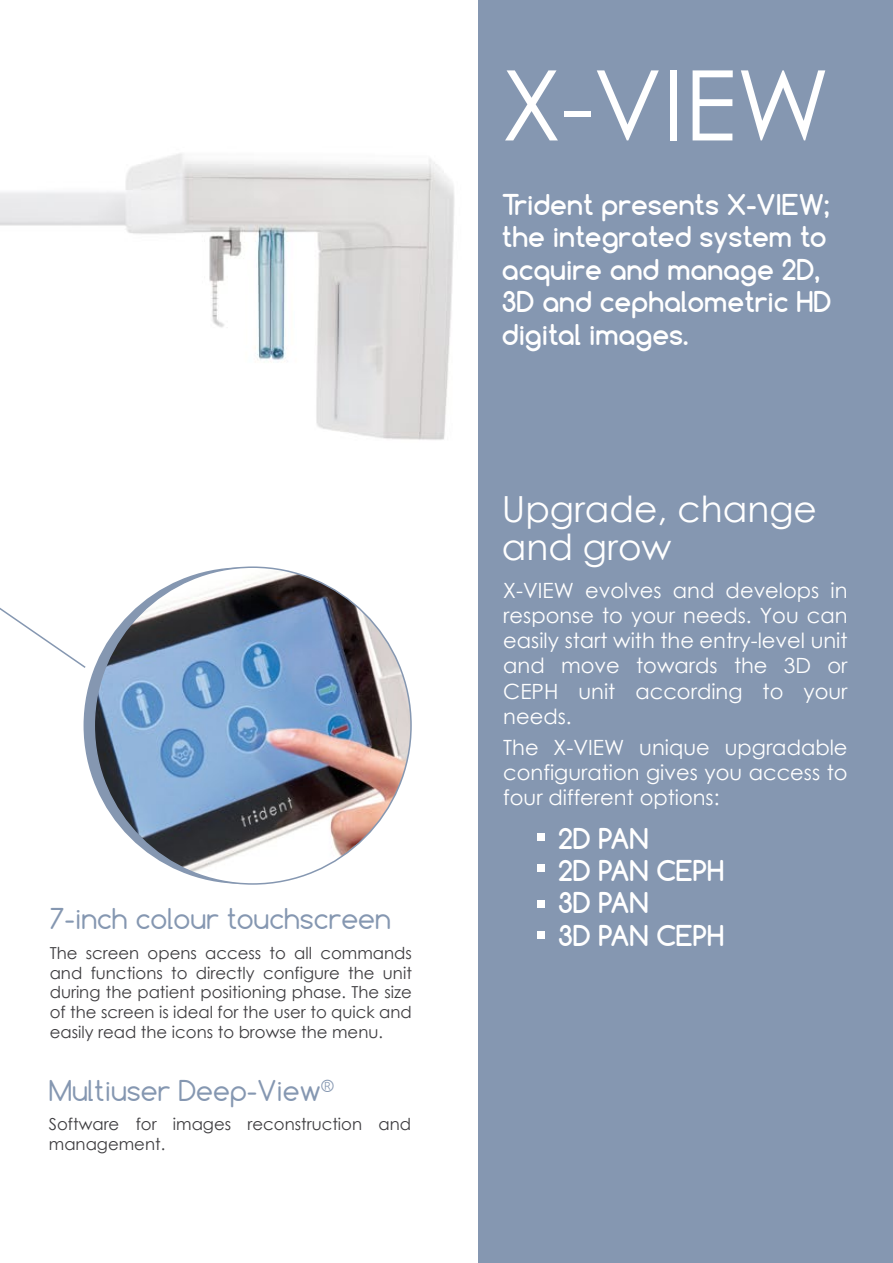
<style>
.page{position:relative;width:893px;height:1263px;background:#fff}
.page>*{position:absolute;margin:0;border:0;box-sizing:border-box;transform-origin:0 0}
.t1{font:97.5px "Century Gothic";color:#fff}
.t2{font:36px/37.5px "Century Gothic";color:#fff}
.t3{font:700 27px/32.4px "Comfortaa";color:#fff}
.t4{font:27px "Comfortaa";color:#8597b1}
.t5{font:21px/25.2px "Century Gothic";color:#fff;text-align:justify}
.t6{font:16.5px/19.8px "Century Gothic";color:#3e3d40;text-align:justify}
</style>
<div class="page">
<img style="left:0;top:153px;width:455px;height:732px">
<div style="left:84px;top:567px;width:316px;height:317px;background:#8597b1;border-radius:50%"></div>
<img style="left:94px;top:567px;width:317px;height:317px;border-radius:158px">
<svg style="left:0;top:539px;width:87px;height:130px"></svg>
<div style="left:478px;top:0;width:415px;height:1263px;background:#8597b1"></div>
<div style="left:537px;top:833px;width:7px;height:8px;background:#fff"></div>
<div style="left:537px;top:864px;width:7px;height:8px;background:#fff"></div>
<div style="left:537px;top:900px;width:7px;height:7px;background:#fff"></div>
<div style="left:537px;top:931px;width:7px;height:8px;background:#fff"></div>
<h3 class="t4" style="left:50px;top:901px;width:343px">7-inch colour touchscreen</h3>
<p class="t6" style="left:50px;top:942px;width:364px">The screen opens access to all commands and functions to directly configure the unit during the patient positioning phase. The size of the screen is ideal for the user to quick and easily read the icons to browse the menu.</p>
<h3 class="t4" style="left:49px;top:1073px;width:287px">Multiuser Deep-View<sup>®</sup></h3>
<p class="t6" style="left:49px;top:1114px;width:364px">Software for images reconstruction and management.</p>
<h1 class="t1" style="left:502px;top:37px;width:330px">X-VIEW</h1>
<h3 class="t3" style="left:502px;top:188px;width:331px">Trident presents X-VIEW; the integrated system to acquire and manage 2D,<br>3D and cephalometric HD digital images.</h3>
<h2 class="t2" style="left:502px;top:490px;width:317px">Upgrade, change and grow</h2>
<p class="t5" style="left:503px;top:577px;width:346px">X-VIEW evolves and develops in response to your needs. You can easily start with the entry-level unit and move towards the 3D or CEPH unit according to your needs.</p>
<p class="t5" style="left:503px;top:734px;width:346px">The X-VIEW unique upgradable configuration gives you access to four different options:</p>
<h3 class="t3" style="left:558px;top:822px;width:167px">2D PAN<br>2D PAN CEPH<br>3D PAN<br>3D PAN CEPH</h3>
</div>
